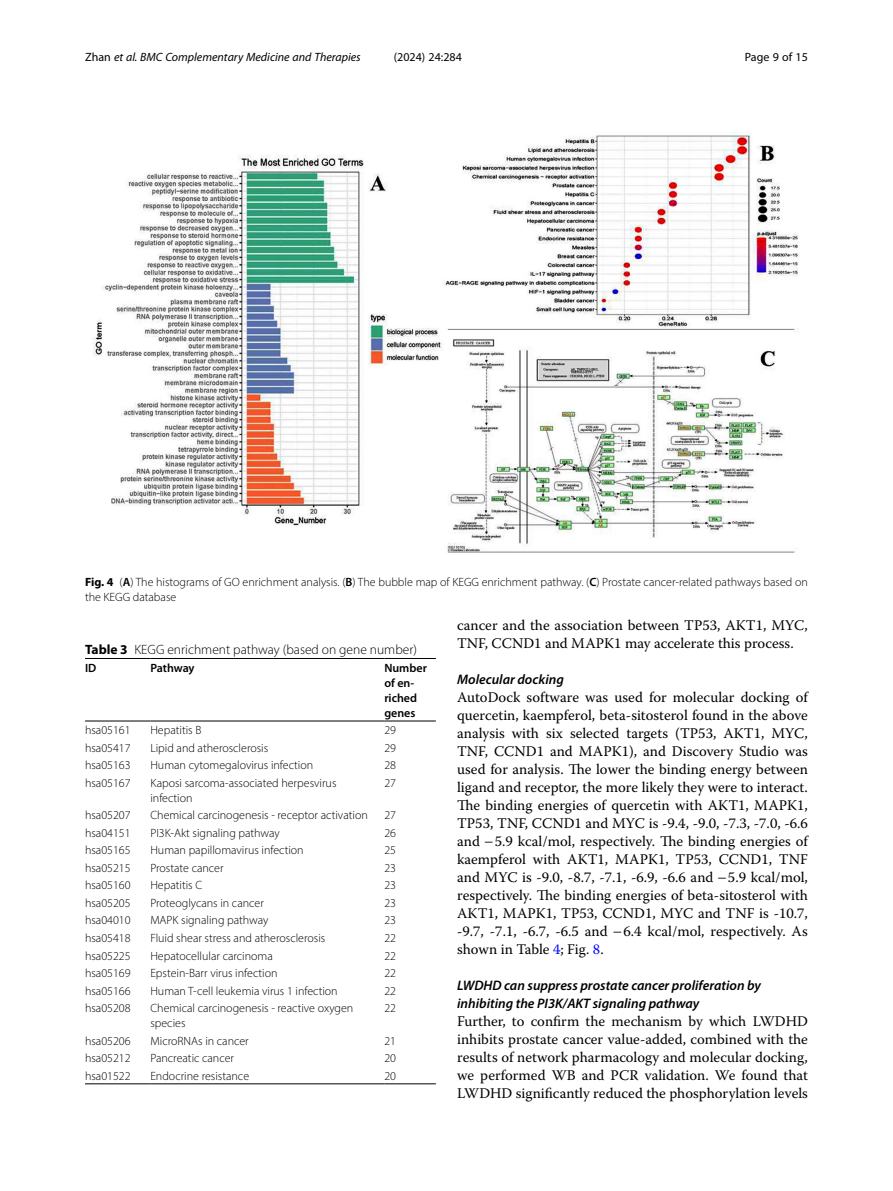
<style>
.page{position:relative;width:893px;height:1191px;background:#fff}
.page>*{position:absolute;margin:0;border:0;box-sizing:border-box;transform-origin:0 0}
.Body_Text{font:14.7px/18px "Warnock Pro";color:#000;text-align:justify}
.Head_3{font:italic 600 13.8px/18px "Myriad Pro";color:#000}
.Table_Caption{font:300 13.5px "Myriad Pro";color:#000}
.Table_Body{font:300 12px/15px "Myriad Pro";color:#000}
.Figure_Caption{font:300 12px/15px "Myriad Pro";color:#000}
.t1{font:italic 12px "Myriad Pro";color:#000}
.Table_Head{font:600 12px/15px "Myriad Pro";color:#000}
.t2{font:12px "Myriad Pro";color:#000}
.s1{font-style:normal}
.s2{font-weight:700}
.s3{font-weight:600}
.s4{color:#00f}
</style>
<div class="page">
<img style="left:93px;top:131px;width:706px;height:422px">
<hr style="left:85px;top:720px;width:65px;height:1px;background:#000">
<hr style="left:150px;top:658px;width:234px;height:1px;background:#000">
<hr style="left:150px;top:720px;width:234px;height:1px;background:#000">
<hr style="left:384px;top:658px;width:52px;height:1px;background:#000">
<hr style="left:384px;top:720px;width:52px;height:1px;background:#000">
<hr style="left:85px;top:1083px;width:65px;height:1px;background:#000">
<hr style="left:150px;top:1083px;width:234px;height:1px;background:#000">
<hr style="left:384px;top:1083px;width:52px;height:1px;background:#000">
<hr style="left:85px;top:658px;width:65px;height:1px;background:#000">
<p class="t1" style="left:85px;top:50px;width:277px"><span class="s1">Zhan</span> et al. BMC Complementary Medicine and Therapies</p>
<p class="t2" style="left:394px;top:50px;width:70px">(2024) 24:284</p>
<p class="t2" style="left:745px;top:50px;width:65px">Page 9 of 15</p>
<p class="Figure_Caption" style="left:85px;top:574px;width:724px"><span class="s2">Fig. 4</span> (<span class="s3">A</span>) The histograms of GO enrichment analysis. (<span class="s3">B</span>) The bubble map of KEGG enrichment pathway. (<span class="s3">C</span>) Prostate cancer-related pathways based on the KEGG database</p>
<p class="Table_Caption" style="left:85px;top:641px;width:333px"><span class="s2">Table 3</span> KEGG enrichment pathway (based on gene number)</p>
<p class="Table_Head" style="left:85px;top:660px;width:13px">ID</p>
<p class="Table_Head" style="left:150px;top:660px;width:46px">Pathway</p>
<p class="Table_Head" style="left:384px;top:660px;width:44px">Number of en&shy;riched genes</p>
<p class="Table_Body" style="left:85px;top:722px;width:47px">hsa05161</p>
<p class="Table_Body" style="left:150px;top:722px;width:53px">Hepatitis B</p>
<p class="Table_Body" style="left:384px;top:722px;width:13px">29</p>
<p class="Table_Body" style="left:85px;top:740px;width:47px">hsa05417</p>
<p class="Table_Body" style="left:150px;top:740px;width:119px">Lipid and atherosclerosis</p>
<p class="Table_Body" style="left:384px;top:740px;width:13px">29</p>
<p class="Table_Body" style="left:85px;top:758px;width:47px">hsa05163</p>
<p class="Table_Body" style="left:150px;top:758px;width:164px">Human cytomegalovirus infection</p>
<p class="Table_Body" style="left:384px;top:758px;width:13px">28</p>
<p class="Table_Body" style="left:85px;top:775px;width:47px">hsa05167</p>
<p class="Table_Body" style="left:150px;top:775px;width:188px">Kaposi sarcoma-associated herpesvirus infection</p>
<p class="Table_Body" style="left:384px;top:775px;width:13px">27</p>
<p class="Table_Body" style="left:85px;top:808px;width:47px">hsa05207</p>
<p class="Table_Body" style="left:150px;top:808px;width:219px">Chemical carcinogenesis - receptor activation</p>
<p class="Table_Body" style="left:384px;top:808px;width:13px">27</p>
<p class="Table_Body" style="left:85px;top:825px;width:47px">hsa04151</p>
<p class="Table_Body" style="left:150px;top:825px;width:131px">PI3K-Akt signaling pathway</p>
<p class="Table_Body" style="left:384px;top:825px;width:13px">26</p>
<p class="Table_Body" style="left:85px;top:843px;width:47px">hsa05165</p>
<p class="Table_Body" style="left:150px;top:843px;width:155px">Human papillomavirus infection</p>
<p class="Table_Body" style="left:384px;top:843px;width:13px">25</p>
<p class="Table_Body" style="left:85px;top:860px;width:47px">hsa05215</p>
<p class="Table_Body" style="left:150px;top:860px;width:75px">Prostate cancer</p>
<p class="Table_Body" style="left:384px;top:860px;width:13px">23</p>
<p class="Table_Body" style="left:85px;top:878px;width:47px">hsa05160</p>
<p class="Table_Body" style="left:150px;top:878px;width:53px">Hepatitis C</p>
<p class="Table_Body" style="left:384px;top:878px;width:13px">23</p>
<p class="Table_Body" style="left:85px;top:895px;width:47px">hsa05205</p>
<p class="Table_Body" style="left:150px;top:895px;width:115px">Proteoglycans in cancer</p>
<p class="Table_Body" style="left:384px;top:895px;width:13px">23</p>
<p class="Table_Body" style="left:85px;top:913px;width:47px">hsa04010</p>
<p class="Table_Body" style="left:150px;top:913px;width:120px">MAPK signaling pathway</p>
<p class="Table_Body" style="left:384px;top:913px;width:13px">23</p>
<p class="Table_Body" style="left:85px;top:930px;width:47px">hsa05418</p>
<p class="Table_Body" style="left:150px;top:930px;width:176px">Fluid shear stress and atherosclerosis</p>
<p class="Table_Body" style="left:384px;top:930px;width:13px">22</p>
<p class="Table_Body" style="left:85px;top:948px;width:47px">hsa05225</p>
<p class="Table_Body" style="left:150px;top:948px;width:124px">Hepatocellular carcinoma</p>
<p class="Table_Body" style="left:384px;top:948px;width:13px">22</p>
<p class="Table_Body" style="left:85px;top:965px;width:47px">hsa05169</p>
<p class="Table_Body" style="left:150px;top:965px;width:129px">Epstein-Barr virus infection</p>
<p class="Table_Body" style="left:384px;top:965px;width:13px">22</p>
<p class="Table_Body" style="left:85px;top:983px;width:47px">hsa05166</p>
<p class="Table_Body" style="left:150px;top:983px;width:189px">Human T-cell leukemia virus 1 infection</p>
<p class="Table_Body" style="left:384px;top:983px;width:13px">22</p>
<p class="Table_Body" style="left:85px;top:1000px;width:47px">hsa05208</p>
<p class="Table_Body" style="left:150px;top:1000px;width:204px">Chemical carcinogenesis - reactive oxygen species</p>
<p class="Table_Body" style="left:384px;top:1000px;width:13px">22</p>
<p class="Table_Body" style="left:85px;top:1033px;width:47px">hsa05206</p>
<p class="Table_Body" style="left:150px;top:1033px;width:100px">MicroRNAs in cancer</p>
<p class="Table_Body" style="left:384px;top:1033px;width:13px">21</p>
<p class="Table_Body" style="left:85px;top:1050px;width:47px">hsa05212</p>
<p class="Table_Body" style="left:150px;top:1050px;width:85px">Pancreatic cancer</p>
<p class="Table_Body" style="left:384px;top:1050px;width:13px">20</p>
<p class="Table_Body" style="left:85px;top:1068px;width:47px">hsa01522</p>
<p class="Table_Body" style="left:150px;top:1068px;width:100px">Endocrine resistance</p>
<p class="Table_Body" style="left:384px;top:1068px;width:13px">20</p>
<p class="Body_Text" style="left:457px;top:616px;width:352px">cancer and the association between TP53, AKT1, MYC,<br>TNF, CCND1 and MAPK1 may accelerate this process.</p>
<p class="Head_3" style="left:457px;top:670px;width:108px">Molecular docking</p>
<p class="Body_Text" style="left:457px;top:688px;width:352px">AutoDock software was used for molecular docking of quercetin, kaempferol, beta-sitosterol found in the above analysis with six selected targets (TP53, AKT1, MYC, TNF, CCND1 and MAPK1), and Discovery Studio was used for analysis. The lower the binding energy between ligand and receptor, the more likely they were to interact.<br>The binding energies of quercetin with AKT1, MAPK1, TP53, TNF, CCND1 and MYC is -9.4, -9.0, -7.3, -7.0, -6.6 and −5.9 kcal/mol, respectively. The binding energies of kaempferol with AKT1, MAPK1, TP53, CCND1, TNF and MYC is -9.0, -8.7, -7.1, -6.9, -6.6 and −5.9 kcal/mol, respectively. The binding energies of beta-sitosterol with AKT1, MAPK1, TP53, CCND1, MYC and TNF is -10.7, -9.7, -7.1, -6.7, -6.5 and −6.4 kcal/mol, respectively. As shown in Table <span class="s4">4</span>; Fig. <span class="s4">8</span>.</p>
<p class="Head_3" style="left:457px;top:976px;width:305px">LWDHD can suppress prostate cancer proliferation by inhibiting the PI3K/AKT signaling pathway</p>
<p class="Body_Text" style="left:457px;top:1012px;width:352px">Further, to confirm the mechanism by which LWDHD inhibits prostate cancer value-added, combined with the results of network pharmacology and molecular docking, we performed WB and PCR validation. We found that LWDHD significantly reduced the phosphorylation levels</p>
</div>
